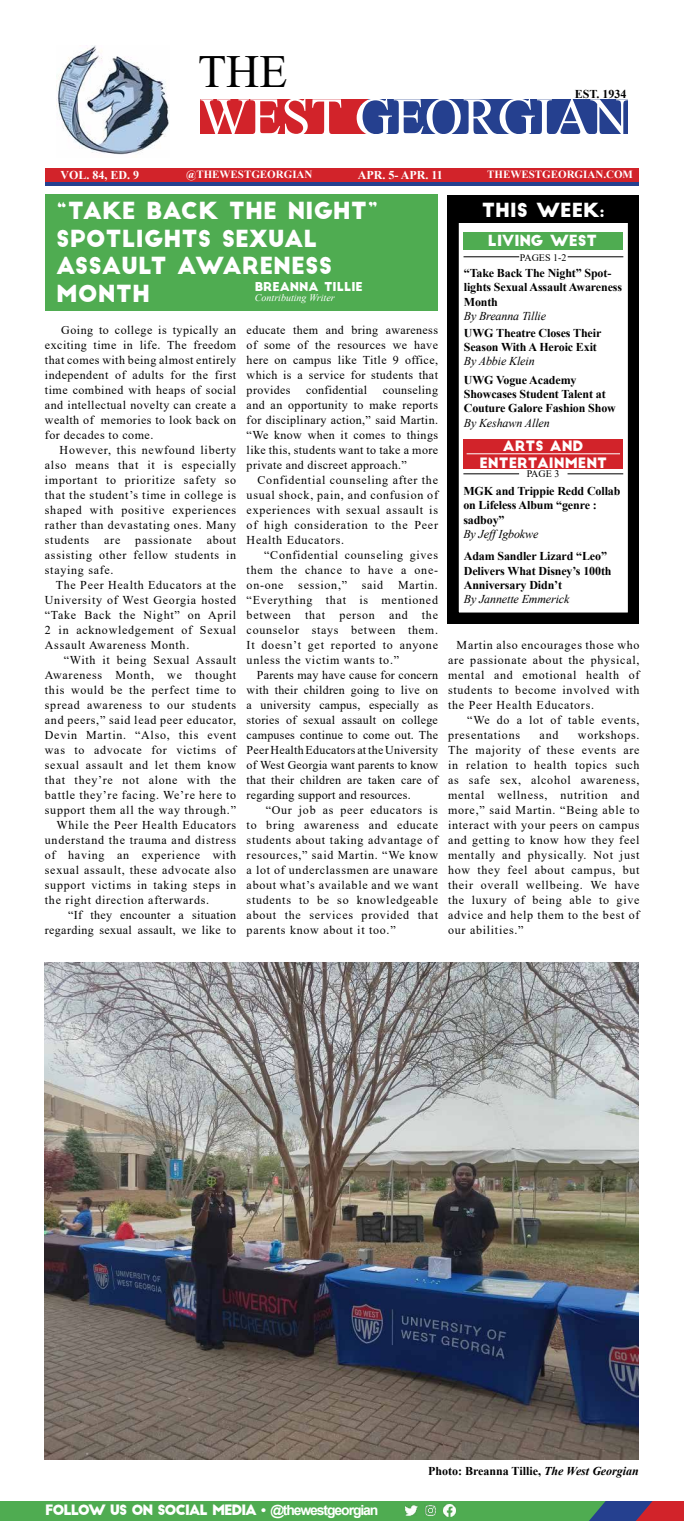
<style>
.page{position:relative;width:684px;height:1521px;background:#fff}
.page>*{position:absolute;margin:0;border:0;box-sizing:border-box;transform-origin:0 0}
.t1{font:54.1px "Times New Roman";color:#fff}
.t2{font:46px "Times New Roman";color:#000}
.t3{font:23px/27.6px "Big John";color:#fff}
.t4{font:19px "Big John";color:#fff}
.t5{font:15px "Big John";color:#fff}
.t6{font:14px "Big John";letter-spacing:-.08em;color:#fff}
.t7{font:14px/16.8px "Big John";color:#fff;text-align:center}
.t8{font:12px/15px "Times New Roman";letter-spacing:.06em;color:#000;text-align:justify}
.t9{font:700 12px/14.4px "Times New Roman";letter-spacing:-.01em;color:#000}
.t10{font:italic 12px "Times New Roman";letter-spacing:-.01em;color:#000}
.t11{font:12px "Times New Roman";letter-spacing:.03em;color:#000}
.t12{font:700 12px "Times New Roman";color:#fff}
.t13{font:12px "Big John";color:#fff}
.t14{font:700 11px "Times New Roman";color:#fff}
.t15{font:italic 10px "Times New Roman";color:#fff}
.t16{font:10px "Times New Roman";color:#000}
.s1{font-family:"Arial";font-weight:700}
.s2{font-style:italic}
</style>
<div class="page">
<div style="left:45px;top:168px;width:593px;height:14px;background:#d2232a"></div>
<div style="left:200px;top:100px;width:168px;height:34px;background:#d2232a"></div>
<img style="left:57px;top:45px;width:112px;height:110px">
<div style="left:448px;top:195px;width:191px;height:428px;background:#000"></div>
<div style="left:453px;top:198px;width:181px;height:420px;background:#fff;border:6px solid #000"></div>
<div style="left:456px;top:202px;width:177px;height:21px;background:#000"></div>
<hr style="left:45px;top:182px;width:594px;height:4px;background:#25408f">
<div style="left:362px;top:104px;width:7px;height:28px;background:#25408f"></div>
<div style="left:368px;top:100px;width:259px;height:34px;background:#25408f"></div>
<div style="left:0;top:1487px;width:684px;height:33px;background:#4fac51"></div>
<svg style="left:589px;top:1500px;width:95px;height:20px;background:#774767"></svg>
<div style="left:0;top:1475px;width:684px;height:25px;background:#fff"></div>
<svg style="left:405px;top:1505px;width:12px;height:10px"></svg>
<svg style="left:425px;top:1505px;width:11px;height:11px"></svg>
<svg style="left:444px;top:1504px;width:12px;height:12px"></svg>
<div style="left:463px;top:439px;width:160px;height:30px;background:#d2232a"></div>
<hr style="left:463px;top:473px;width:56px;height:1px;background:#000">
<hr style="left:568px;top:473px;width:55px;height:1px;background:#000">
<hr style="left:467px;top:453px;width:153px;height:1px;background:#fff">
<div style="left:45px;top:194px;width:393px;height:116px;background:#4fac51"></div>
<div style="left:463px;top:233px;width:160px;height:17px;background:#4fac51"></div>
<hr style="left:464px;top:256px;width:55px;height:1px;background:#000">
<hr style="left:568px;top:256px;width:55px;height:1px;background:#000">
<img style="left:45px;top:962px;width:594px;height:497px">
<h2 class="t2" style="left:198px;top:39px;width:91px">THE</h2>
<p class="t9" style="left:575px;top:87px;width:53px">EST. 1934</p>
<h1 class="t1" style="left:200px;top:79px;width:431px">WEST GEORGIAN</h1>
<p class="t12" style="left:61px;top:166px;width:80px">VOL. 84, ED. 9</p>
<p class="t14" style="left:186px;top:167px;width:128px">@THEWESTGEORGIAN</p>
<p class="t14" style="left:487px;top:167px;width:147px">THEWESTGEORGIAN.COM</p>
<p class="t12" style="left:358px;top:166px;width:86px">APR. 5- APR. 11</p>
<h3 class="t3" style="left:56px;top:198px;width:324px">“TAKE BACK THE NIGHT”<br>SPOTLIGHTS SEXUAL<br>ASSAULT AWARENESS<br>MONTH</h3>
<p class="t13" style="left:255px;top:281px;width:110px">BREANNA TILLIE</p>
<p class="t15" style="left:255px;top:290px;width:81px">Contributing Writer</p>
<p class="t8" style="left:247px;top:322px;width:193px">educate them and bring awareness of some of the resources we have here on campus like Title 9 office, which is a service for students that provides</p>
<p class="t8" style="left:45px;top:322px;width:193px;text-indent:16px">Going to college is typically an exciting time in life. The freedom that comes with being almost entirely independent of adults for the first time combined with heaps of social and intellectual novelty can create a wealth of memories to look back on for decades to come.</p>
<p class="t8" style="left:45px;top:442px;width:193px;text-indent:15px">However, this newfound liberty also means that it is especially important to prioritize safety so that the student’s time in college is shaped with positive experiences rather than devastating ones. Many students are passionate about assisting other fellow students in staying safe.</p>
<p class="t8" style="left:45px;top:577px;width:193px;text-indent:11px">The Peer Health Educators at the University of West Georgia hosted “Take Back the Night” on April 2 in acknowledgement of Sexual Assault Awareness Month.</p>
<p class="t8" style="left:64px;top:652px;width:174px">“With it being Sexual Assault</p>
<p class="t8" style="left:45px;top:667px;width:193px">Awareness Month, we thought</p>
<p class="t8" style="left:45px;top:682px;width:193px">this would be the perfect time to</p>
<p class="t8" style="left:45px;top:697px;width:193px">spread awareness to our students</p>
<p class="t8" style="left:45px;top:712px;width:193px">and peers,” said lead peer educator,</p>
<p class="t8" style="left:45px;top:727px;width:193px">Devin Martin. “Also, this event</p>
<p class="t8" style="left:45px;top:742px;width:193px">was to advocate for victims of</p>
<p class="t8" style="left:45px;top:757px;width:193px">sexual assault and let them know</p>
<p class="t8" style="left:45px;top:772px;width:193px">that they’re not alone with the</p>
<p class="t8" style="left:45px;top:787px;width:193px">battle they’re facing. We’re here to</p>
<p class="t8" style="left:45px;top:802px;width:193px">support them all the way through.”</p>
<p class="t8" style="left:57px;top:817px;width:181px">While the Peer Health Educators</p>
<p class="t8" style="left:45px;top:832px;width:193px">understand the trauma and distress</p>
<p class="t8" style="left:45px;top:847px;width:193px">of having an experience with</p>
<p class="t8" style="left:45px;top:862px;width:193px">sexual assault, these advocate also</p>
<p class="t8" style="left:45px;top:877px;width:193px">support victims in taking steps in</p>
<p class="t8" style="left:45px;top:892px;width:166px">the right direction afterwards.</p>
<p class="t11" style="left:68px;top:907px;width:170px">“If they encounter a situation</p>
<p class="t11" style="left:45px;top:922px;width:193px">regarding sexual assault, we like to</p>
<p class="t8" style="left:247px;top:382px;width:193px;text-indent:136px">counseling and an opportunity to make reports for disciplinary action,” said Martin. “We know when it comes to things like this, students want to take a more private and discreet approach.”</p>
<p class="t8" style="left:247px;top:472px;width:193px;text-indent:11px">Confidential counseling after the usual shock, pain, and confusion of experiences with sexual assault is of high consideration to the Peer Health Educators.</p>
<p class="t8" style="left:247px;top:547px;width:193px;text-indent:18px">“Confidential counseling gives them the chance to have a one&shy;on-one session,” said Martin. “Everything that is mentioned between that person and the counselor stays between them.<br>It doesn’t get reported to anyone unless the victim wants to.”</p>
<p class="t8" style="left:247px;top:667px;width:193px;text-indent:10px">Parents may have cause for concern with their children going to live on a university campus, especially as stories of sexual assault on college campuses continue to come out. The Peer Health Educators at the University of West Georgia want parents to know that their children are taken care of regarding support and resources.</p>
<p class="t8" style="left:247px;top:802px;width:193px;text-indent:19px">“Our job as peer educators is to bring awareness and educate students about taking advantage of resources,” said Martin. “We know a lot of underclassmen are unaware about what’s available and we want students to be so knowledgeable about the services provided that parents know about it too.”</p>
<p class="t11" style="left:306px;top:382px;width:63px">confidential</p>
<h3 class="t4" style="left:482px;top:201px;width:124px">THIS WEEK:</h3>
<p class="t5" style="left:488px;top:234px;width:111px">LIVING WEST</p>
<p class="t9" style="left:464px;top:265px;width:160px">“Take Back The Night” Spot&shy;lights Sexual Assault Awareness<br>Month</p>
<p class="t10" style="left:464px;top:308px;width:84px">By Breanna Tillie</p>
<p class="t9" style="left:464px;top:325px;width:139px">UWG Theatre Closes Their<br>Season With A Heroic Exit</p>
<p class="t10" style="left:464px;top:353px;width:72px">By Abbie Klein</p>
<p class="t16" style="left:520px;top:250px;width:48px">PAGES 1-2</p>
<p class="t9" style="left:464px;top:372px;width:154px">UWG Vogue Academy<br>Showcases Student Talent at<br>Couture Galore Fashion Show</p>
<p class="t10" style="left:464px;top:414px;width:87px">By Keshawn Allen</p>
<p class="t7" style="left:479px;top:438px;width:129px">ARTS AND<br>ENTERTAINMENT</p>
<p class="t16" style="left:527px;top:467px;width:34px">PAGE 3</p>
<p class="t9" style="left:463px;top:483px;width:159px">MGK and Trippie Redd Collab on Lifeless Album “genre : sadboy”</p>
<p class="t10" style="left:463px;top:526px;width:77px">By JeffIgbokwe</p>
<p class="t9" style="left:464px;top:548px;width:149px">Adam Sandler Lizard “Leo”<br>Delivers What Disney’s 100th<br>Anniversary Didn’t</p>
<p class="t10" style="left:464px;top:591px;width:107px">By Jannette Emmerick</p>
<p class="t8" style="left:448px;top:636px;width:193px;text-indent:9px">Martin also encourages those who are passionate about the physical, mental and emotional health of students to become involved with the Peer Health Educators.</p>
<p class="t8" style="left:448px;top:711px;width:193px;text-indent:19px">“We do a lot of table events, presentations</p>
<p class="t8" style="left:448px;top:726px;width:193px;text-indent:130px">workshops.<br>The majority of these events are in relation to health topics such as safe sex, alcohol awareness, mental wellness, nutrition and more,” said Martin. “Being able to interact with your peers on campus and getting to know how they feel mentally and physically. Not just how they feel about campus, but their overall wellbeing. We have the luxury of being able to give advice and help them to the best of our abilities.”</p>
<p class="t8" style="left:540px;top:726px;width:20px">and</p>
<p class="t6" style="left:45px;top:1503px;width:335px">FOLLOW US ON SOCIAL MEDIA <span class="s1">• @thewestgeorgian</span></p>
<p class="t9" style="left:428px;top:1463px;width:212px">Photo: Breanna Tillie, <span class="s2">The West Georgian</span></p>
</div>
